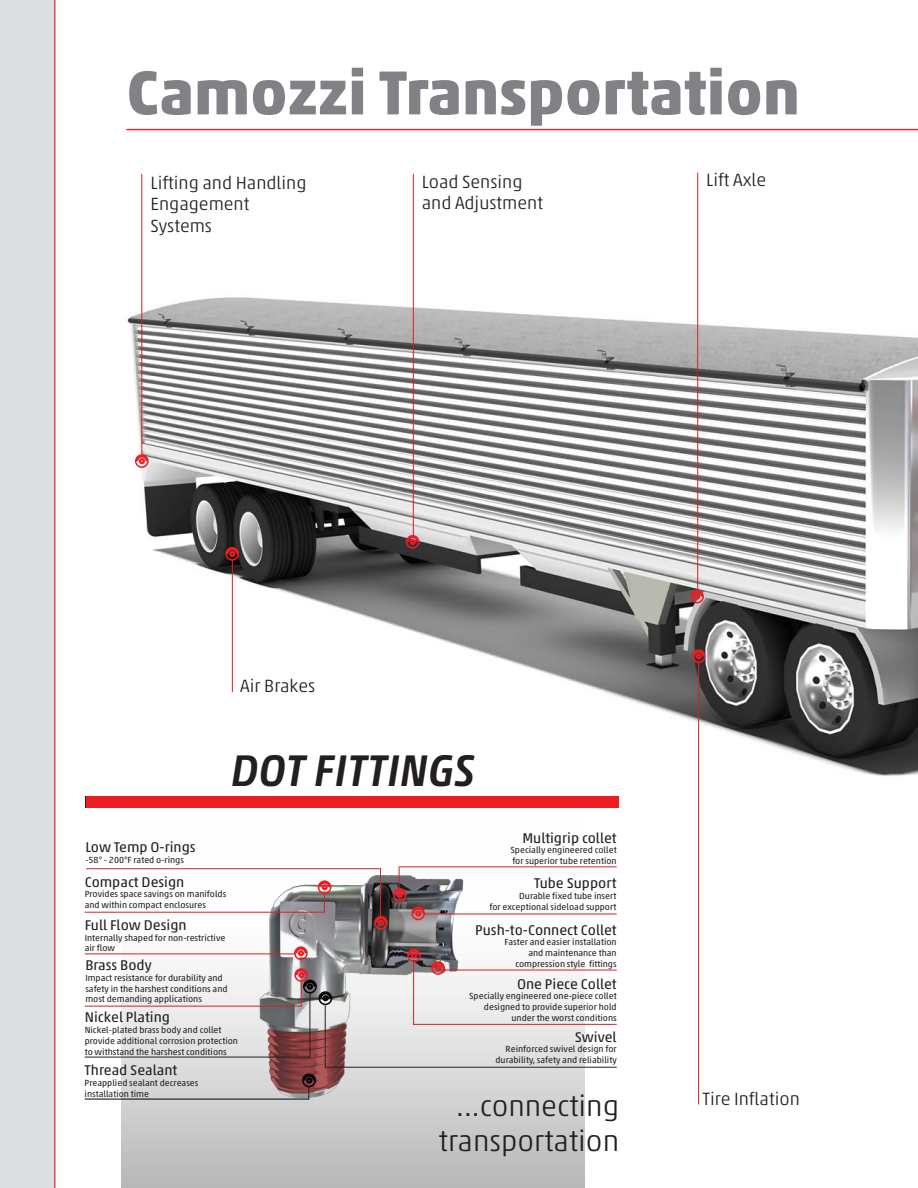
<style>
.page{position:relative;width:918px;height:1188px;background:#fff}
.page>*{position:absolute;margin:0;border:0;box-sizing:border-box;transform-origin:0 0}
.t1{font:700 63px "Akko W1 G";color:#808285}
.t2{font:italic 500 45px "Akko W1 G";color:#231f20}
.t3{font:300 29.25px/35.1px "Akko W1 G";color:#231f20;text-align:center}
.t4{font:300 18px "Akko W1 G";color:#231f20}
.t5{font:14.25px "Akko W1 G";color:#231f20}
.t6{font:9px/10.8px "Akko W1 G";color:#231f20}
</style>
<div class="page">
<img style="left:103px;top:272px;width:815px;height:671px">
<hr style="left:126px;top:129px;width:792px;height:1px;background:#ee1d23">
<hr style="left:126px;top:130px;width:792px;height:1px;background:#ee1d23">
<hr style="left:232px;top:560px;width:1px;height:132px;background:#d1232a">
<hr style="left:413px;top:174px;width:1px;height:363px;background:#d1232a">
<hr style="left:141px;top:174px;width:1px;height:281px;background:#d1232a">
<hr style="left:697px;top:172px;width:1px;height:422px;background:#d1232a">
<hr style="left:698px;top:662px;width:1px;height:443px;background:#d1232a">
<div style="left:0;top:0;width:55px;height:1188px;background:#dcdddf"></div>
<hr style="left:54px;top:0;width:1px;height:1188px;background:#d1232a">
<svg style="left:690px;top:590px;width:14px;height:13px"></svg>
<svg style="left:406px;top:535px;width:14px;height:14px"></svg>
<svg style="left:225px;top:547px;width:14px;height:14px"></svg>
<svg style="left:135px;top:454px;width:14px;height:14px"></svg>
<svg style="left:692px;top:649px;width:14px;height:14px"></svg>
<svg style="left:85px;top:797px;width:2px;height:11px"></svg>
<svg style="left:122px;top:808px;width:463px;height:380px"></svg>
<hr style="left:399px;top:866px;width:218px;height:1px;background:#d1232a">
<hr style="left:423px;top:914px;width:194px;height:1px;background:#d1232a">
<hr style="left:85px;top:912px;width:239px;height:1px;background:#d1232a">
<hr style="left:86px;top:868px;width:295px;height:1px;background:#d1232a">
<hr style="left:413px;top:962px;width:1px;height:63px;background:#d1232a">
<hr style="left:310px;top:993px;width:1px;height:64px;background:#231f20">
<hr style="left:325px;top:1005px;width:1px;height:63px;background:#231f20">
<hr style="left:85px;top:1006px;width:217px;height:1px;background:#d1232a">
<hr style="left:440px;top:970px;width:177px;height:1px;background:#d1232a">
<hr style="left:413px;top:1024px;width:204px;height:1px;background:#d1232a">
<hr style="left:85px;top:1057px;width:225px;height:1px;background:#231f20">
<hr style="left:85px;top:1099px;width:224px;height:1px;background:#000">
<hr style="left:325px;top:1067px;width:292px;height:1px;background:#231f20">
<hr style="left:85px;top:954px;width:211px;height:1px;background:#d1232a">
<div style="left:87px;top:796px;width:532px;height:12px;background:#ee1d23"></div>
<svg style="left:407px;top:949px;width:14px;height:13px"></svg>
<svg style="left:374px;top:867px;width:51px;height:63px;background:#846a6c"></svg>
<svg style="left:294px;top:946px;width:14px;height:14px"></svg>
<svg style="left:318px;top:880px;width:13px;height:33px"></svg>
<svg style="left:431px;top:961px;width:14px;height:14px"></svg>
<svg style="left:302px;top:1073px;width:14px;height:26px"></svg>
<svg style="left:294px;top:968px;width:38px;height:39px"></svg>
<p class="t1" style="left:126px;top:45px;width:675px">Camozzi Transportation</p>
<p class="t4" style="left:151px;top:170px;width:157px">Lifting and Handling</p>
<p class="t4" style="left:151px;top:191px;width:100px">Engagement</p>
<p class="t4" style="left:151px;top:213px;width:63px">Systems</p>
<p class="t4" style="left:422px;top:169px;width:102px">Load Sensing</p>
<p class="t4" style="left:422px;top:190px;width:123px">and Adjustment</p>
<p class="t4" style="left:706px;top:167px;width:62px">Lift Axle</p>
<p class="t4" style="left:240px;top:673px;width:77px">Air Brakes</p>
<p class="t2" style="left:231px;top:737px;width:246px">DOT FITTINGS</p>
<p class="t5" style="left:85px;top:837px;width:112px">Low Temp O-rings</p>
<p class="t6" style="left:85px;top:854px;width:100px">-58° - 200°F rated o-rings</p>
<p class="t5" style="left:85px;top:871px;width:101px">Compact Design</p>
<p class="t6" style="left:85px;top:888px;width:143px">Provides space savings on manifolds and within compact enclosures</p>
<p class="t5" style="left:522px;top:827px;width:96px">Multigrip collet</p>
<p class="t6" style="left:510px;top:844px;width:108px">Specially engineered collet</p>
<p class="t6" style="left:512px;top:855px;width:106px">for superior tube retention</p>
<p class="t5" style="left:534px;top:873px;width:84px">Tube Support</p>
<p class="t6" style="left:519px;top:890px;width:99px">Durable fixed tube insert</p>
<p class="t6" style="left:489px;top:900px;width:128px">for exceptional sideload support</p>
<p class="t5" style="left:85px;top:915px;width:103px">Full Flow Design</p>
<p class="t6" style="left:85px;top:932px;width:142px">Internally shaped for non-restrictive</p>
<p class="t6" style="left:85px;top:942px;width:32px">air flow</p>
<p class="t5" style="left:85px;top:955px;width:68px">Brass Body</p>
<p class="t6" style="left:85px;top:972px;width:139px">Impact resistance for durability and</p>
<p class="t6" style="left:85px;top:982px;width:144px">safety in the harshest conditions and</p>
<p class="t6" style="left:85px;top:993px;width:118px">most demanding applications</p>
<p class="t5" style="left:85px;top:1007px;width:87px">Nickel Plating</p>
<p class="t6" style="left:85px;top:1024px;width:138px">Nickel-plated brass body and collet</p>
<p class="t6" style="left:85px;top:1035px;width:155px">provide additional corrosion protection</p>
<p class="t6" style="left:85px;top:1045px;width:144px">to withstand the harshest conditions</p>
<p class="t5" style="left:85px;top:1060px;width:94px">Thread Sealant</p>
<p class="t6" style="left:85px;top:1077px;width:115px">Preapplied sealant decreases installation time</p>
<p class="t5" style="left:475px;top:919px;width:143px">Push-to-Connect Collet</p>
<p class="t6" style="left:505px;top:936px;width:114px">Faster and easier installation</p>
<p class="t6" style="left:528px;top:947px;width:90px">and maintenance than</p>
<p class="t6" style="left:515px;top:958px;width:103px">compression style fittings</p>
<p class="t5" style="left:517px;top:973px;width:101px">One Piece Collet</p>
<p class="t6" style="left:469px;top:990px;width:149px;text-align:right">Specially engineered one-piece collet designed to provide superior hold</p>
<p class="t6" style="left:512px;top:1012px;width:107px">under the worst conditions</p>
<p class="t5" style="left:575px;top:1026px;width:43px">Swivel</p>
<p class="t6" style="left:506px;top:1043px;width:113px">Reinforced swivel design for</p>
<p class="t6" style="left:496px;top:1054px;width:123px">durability, safety and reliability</p>
<p class="t3" style="left:439px;top:1086px;width:182px">...connecting transportation</p>
<p class="t4" style="left:703px;top:1086px;width:99px">Tire Inflation</p>
</div>
